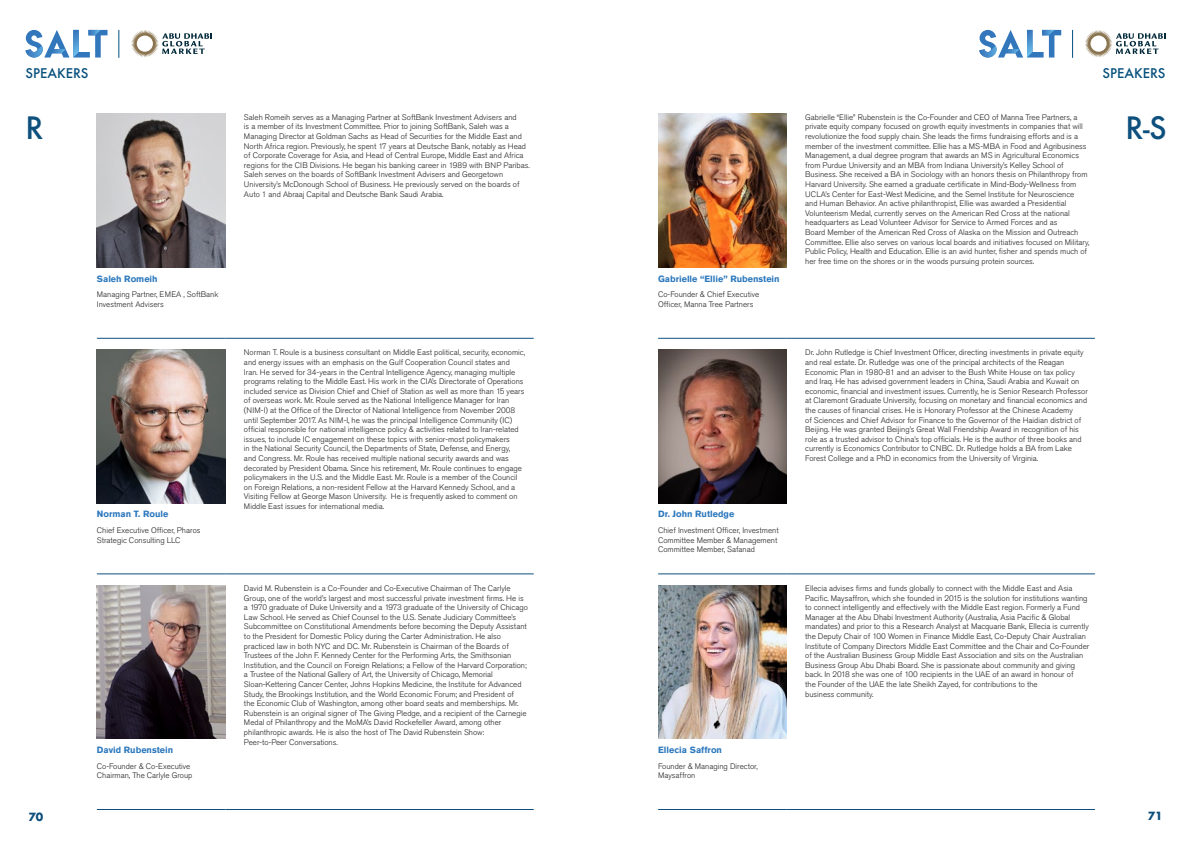
<style>
.page{position:relative;width:1191px;height:842px;background:#fff}
.page>*{position:absolute;margin:0;border:0;box-sizing:border-box;transform-origin:0 0}
.Body_Text_1{font:500 30px "Futura";color:#0d4f7d}
.t1{font:500 13px "Futura";color:#06507d}
.t2{font:700 11px "Futura";color:#0d4f7d}
.Speaker_name_title{font:700 9px "Akzidenz Grotesk Pro";color:#2c78bd}
.Speaker_bio{font:300 8px/9.6px "Akzidenz Grotesk Pro";color:#231f20}
.Speaker_name_title-2{font:300 8px/9.6px "Akzidenz Grotesk Pro";color:#231f20}
</style>
<div class="page">
<svg style="left:26px;top:30px;width:81px;height:28px"></svg>
<svg style="left:119px;top:30px;width:1px;height:28px"></svg>
<svg style="left:131px;top:30px;width:81px;height:27px"></svg>
<svg style="left:979px;top:30px;width:82px;height:28px"></svg>
<svg style="left:1072px;top:30px;width:1px;height:28px"></svg>
<svg style="left:1085px;top:30px;width:80px;height:27px"></svg>
<hr style="left:97px;top:338px;width:128px;height:1px;background:#0d507e">
<hr style="left:97px;top:574px;width:128px;height:1px;background:#0d507e">
<hr style="left:97px;top:809px;width:128px;height:1px;background:#0d507e">
<hr style="left:225px;top:338px;width:309px;height:1px;background:#0d507e">
<hr style="left:225px;top:574px;width:309px;height:1px;background:#0d507e">
<hr style="left:225px;top:809px;width:309px;height:1px;background:#0d507e">
<img style="left:97px;top:114px;width:128px;height:153px">
<img style="left:97px;top:349px;width:128px;height:154px">
<img style="left:97px;top:585px;width:128px;height:154px">
<hr style="left:658px;top:338px;width:128px;height:1px;background:#0d507e">
<hr style="left:658px;top:574px;width:128px;height:1px;background:#0d507e">
<hr style="left:658px;top:809px;width:128px;height:1px;background:#0d507e">
<hr style="left:786px;top:338px;width:309px;height:1px;background:#0d507e">
<hr style="left:786px;top:574px;width:309px;height:1px;background:#0d507e">
<hr style="left:786px;top:809px;width:309px;height:1px;background:#0d507e">
<img style="left:658px;top:114px;width:128px;height:153px">
<img style="left:658px;top:349px;width:128px;height:154px">
<img style="left:658px;top:585px;width:128px;height:154px">
<h2 class="t1" style="left:26px;top:64px;width:64px">SPEAKERS</h2>
<h2 class="t1" style="left:1102px;top:64px;width:64px">SPEAKERS</h2>
<p class="Body_Text_1" style="left:25px;top:107px;width:20px">R</p>
<p class="Body_Text_1" style="left:1125px;top:107px;width:43px">R-S</p>
<p class="Speaker_bio" style="left:244px;top:112px;width:287px">Saleh Romeih serves as a Managing Partner at SoftBank Investment Advisers and<br>is a member of its Investment Committee. Prior to joining SoftBank, Saleh was a Managing Director at Goldman Sachs as Head of Securities for the Middle East and North Africa region. Previously, he spent 17 years at Deutsche Bank, notably as Head of Corporate Coverage for Asia, and Head of Central Europe, Middle East and Africa regions for the CIB Divisions. He began his banking career in 1989 with BNP Paribas.<br>Saleh serves on the boards of SoftBank Investment Advisers and Georgetown University’s McDonough School of Business. He previously served on the boards of Auto 1 and Abraaj Capital and Deutsche Bank Saudi Arabia.</p>
<p class="Speaker_bio" style="left:805px;top:112px;width:286px">Gabrielle “Ellie” Rubenstein is the Co-Founder and CEO of Manna Tree Partners, a private equity company focused on growth equity investments in companies that will revolutionize the food supply chain. She leads the firms fundraising efforts and is a member of the investment committee. Ellie has a MS-MBA in Food and Agribusiness Management, a dual degree program that awards an MS in Agricultural Economics from Purdue University and an MBA from Indiana University’s Kelley School of Business. She received a BA in Sociology with an honors thesis on Philanthropy from Harvard University. She earned a graduate certificate in Mind-Body-Wellness from UCLA’s Center for East-West Medicine, and the Semel Institute for Neuroscience<br>and Human Behavior. An active philanthropist, Ellie was awarded a Presidential Volunteerism Medal, currently serves on the American Red Cross at the national headquarters as Lead Volunteer Advisor for Service to Armed Forces and as<br>Board Member of the American Red Cross of Alaska on the Mission and Outreach Committee. Ellie also serves on various local boards and initiatives focused on Military, Public Policy, Health and Education. Ellie is an avid hunter, fisher and spends much of her free time on the shores or in the woods pursuing protein sources.</p>
<p class="Speaker_name_title" style="left:97px;top:273px;width:62px">Saleh Romeih</p>
<p class="Speaker_name_title-2" style="left:97px;top:290px;width:123px">Managing Partner, EMEA , SoftBank<br>Investment Advisers</p>
<p class="Speaker_name_title" style="left:658px;top:273px;width:123px">Gabrielle “Ellie” Rubenstein</p>
<p class="Speaker_name_title-2" style="left:658px;top:290px;width:103px">Co-Founder &amp; Chief Executive<br>Officer, Manna Tree Partners</p>
<p class="Speaker_name_title" style="left:97px;top:508px;width:73px">Norman T. Roule</p>
<p class="Speaker_name_title-2" style="left:97px;top:525px;width:105px">Chief Executive Officer, Pharos<br>Strategic Consulting LLC</p>
<p class="Speaker_bio" style="left:244px;top:348px;width:282px">Norman T. Roule is a business consultant on Middle East political, security, economic, and energy issues with an emphasis on the Gulf Cooperation Council states and Iran. He served for 34-years in the Central Intelligence Agency, managing multiple programs relating to the Middle East. His work in the CIA’s Directorate of Operations included service as Division Chief and Chief of Station as well as more than 15 years of overseas work. Mr. Roule served as the National Intelligence Manager for Iran (NIM-I) at the Office of the Director of National Intelligence from November 2008 until September 2017. As NIM-I, he was the principal Intelligence Community (IC) official responsible for national intelligence policy &amp; activities related to Iran-related issues, to include IC engagement on these topics with senior-most policymakers<br>in the National Security Council, the Departments of State, Defense, and Energy,<br>and Congress. Mr. Roule has received multiple national security awards and was decorated by President Obama. Since his retirement, Mr. Roule continues to engage policymakers in the U.S. and the Middle East. Mr. Roule is a member of the Council on Foreign Relations, a non-resident Fellow at the Harvard Kennedy School, and a Visiting Fellow at George Mason University. He is frequently asked to comment on Middle East issues for international media.</p>
<p class="Speaker_name_title" style="left:658px;top:508px;width:78px">Dr. John Rutledge</p>
<p class="Speaker_name_title-2" style="left:658px;top:525px;width:122px">Chief Investment Officer, Investment<br>Committee Member &amp; Management<br>Committee Member, Safanad</p>
<p class="Speaker_bio" style="left:805px;top:348px;width:284px">Dr. John Rutledge is Chief Investment Officer, directing investments in private equity and real estate. Dr. Rutledge was one of the principal architects of the Reagan Economic Plan in 1980-81 and an adviser to the Bush White House on tax policy and Iraq. He has advised government leaders in China, Saudi Arabia and Kuwait on economic, financial and investment issues. Currently, he is Senior Research Professor at Claremont Graduate University, focusing on monetary and financial economics and the causes of financial crises. He is Honorary Professor at the Chinese Academy<br>of Sciences and Chief Advisor for Finance to the Governor of the Haidian district of Beijing. He was granted Beijing’s Great Wall Friendship Award in recognition of his role as a trusted advisor to China’s top officials. He is the author of three books and currently is Economics Contributor to CNBC. Dr. Rutledge holds a BA from Lake Forest College and a PhD in economics from the University of Virginia.</p>
<p class="Speaker_name_title" style="left:97px;top:744px;width:78px">David Rubenstein</p>
<p class="Speaker_name_title-2" style="left:97px;top:761px;width:97px">Co-Founder &amp; Co-Executive<br>Chairman, The Carlyle Group</p>
<p class="Speaker_bio" style="left:244px;top:583px;width:285px">David M. Rubenstein is a Co-Founder and Co-Executive Chairman of The Carlyle Group, one of the world’s largest and most successful private investment firms. He is a 1970 graduate of Duke University and a 1973 graduate of the University of Chicago Law School. He served as Chief Counsel to the U.S. Senate Judiciary Committee’s Subcommittee on Constitutional Amendments before becoming the Deputy Assistant to the President for Domestic Policy during the Carter Administration. He also practiced law in both NYC and DC. Mr. Rubenstein is Chairman of the Boards of Trustees of the John F. Kennedy Center for the Performing Arts, the Smithsonian Institution, and the Council on Foreign Relations; a Fellow of the Harvard Corporation; a Trustee of the National Gallery of Art, the University of Chicago, Memorial Sloan-Kettering Cancer Center, Johns Hopkins Medicine, the Institute for Advanced Study, the Brookings Institution, and the World Economic Forum; and President of<br>the Economic Club of Washington, among other board seats and memberships. Mr.<br>Rubenstein is an original signer of The Giving Pledge, and a recipient of the Carnegie Medal of Philanthropy and the MoMA’s David Rockefeller Award, among other philanthropic awards. He is also the host of The David Rubenstein Show:<br>Peer-to-Peer Conversations.</p>
<p class="Speaker_name_title" style="left:658px;top:744px;width:65px">Ellecia Saffron</p>
<p class="Speaker_name_title-2" style="left:658px;top:761px;width:101px">Founder &amp; Managing Director,<br>Maysaffron</p>
<p class="Speaker_bio" style="left:805px;top:583px;width:286px">Ellecia advises firms and funds globally to connect with the Middle East and Asia Pacific. Maysaffron, which she founded in 2015 is the solution for institutions wanting to connect intelligently and effectively with the Middle East region. Formerly a Fund Manager at the Abu Dhabi Investment Authority (Australia, Asia Pacific &amp; Global mandates) and prior to this a Research Analyst at Macquarie Bank, Ellecia is currently the Deputy Chair of 100 Women in Finance Middle East, Co-Deputy Chair Australian Institute of Company Directors Middle East Committee and the Chair and Co-Founder of the Australian Business Group Middle East Association and sits on the Australian Business Group Abu Dhabi Board. She is passionate about community and giving back. In 2018 she was one of 100 recipients in the UAE of an award in honour of<br>the Founder of the UAE the late Sheikh Zayed, for contributions to the<br>business community.</p>
<h3 class="t2" style="left:28px;top:808px;width:16px">70</h3>
<h3 class="t2" style="left:1148px;top:808px;width:16px">71</h3>
</div>
